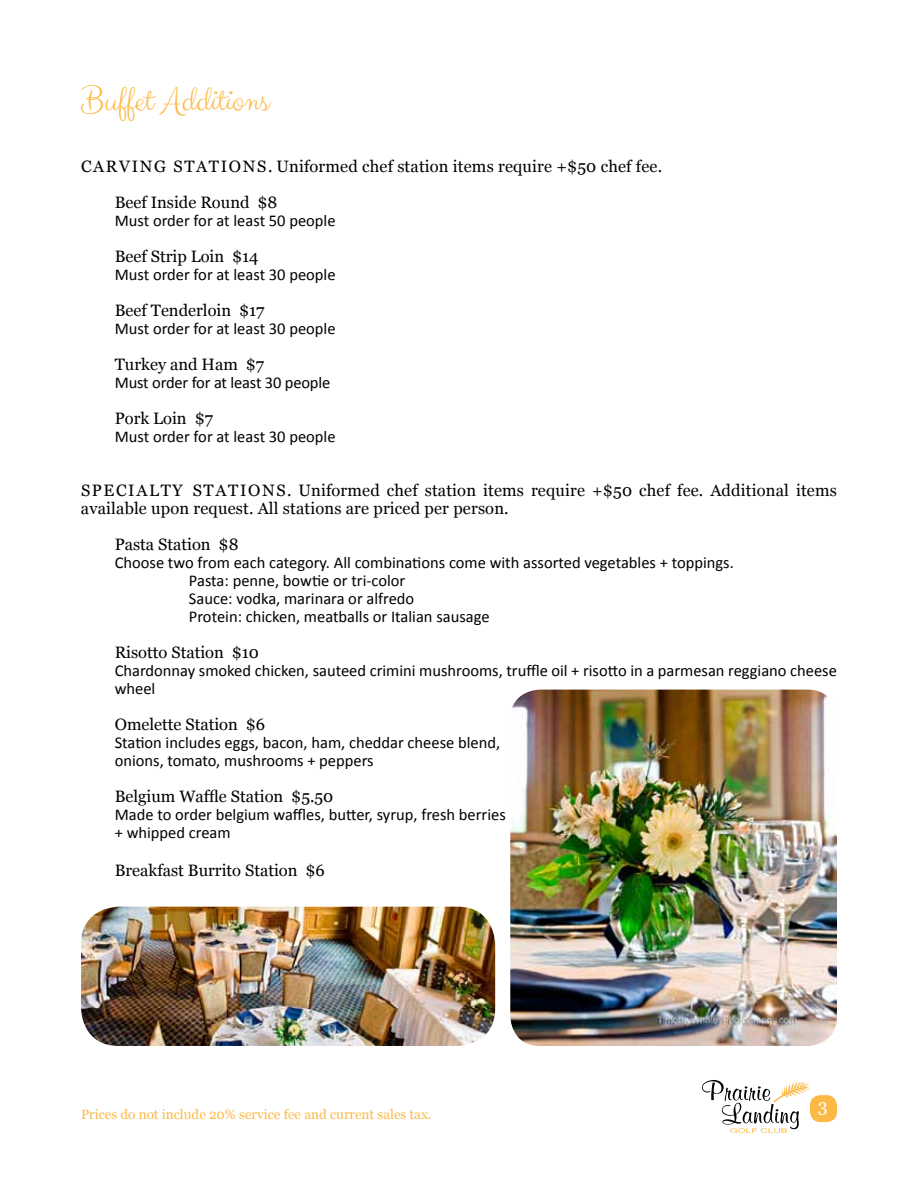
<style>
.page{position:relative;width:918px;height:1188px;background:#fff}
.page>*{position:absolute;margin:0;border:0;box-sizing:border-box;transform-origin:0 0}
.t1{font:36px "Clicker Script";color:#fdb945}
.t2{font:18px "Georgia";color:#fff}
.t3{font:16.5px/18px "Calibri";color:#000}
.t4{font:16.5px/36px "Georgia";letter-spacing:.01em;color:#000101}
.t5{font:13.5px "Georgia";color:#fdb945}
</style>
<div class="page">
<svg style="left:702px;top:1080px;width:108px;height:53px"></svg>
<div style="left:810px;top:1095px;width:27px;height:27px;background:#fdb945;border-radius:10px"></div>
<img style="left:510px;top:690px;width:327px;height:356px">
<img style="left:81px;top:907px;width:414px;height:139px">
<h1 class="t1" style="left:81px;top:77px;width:190px">Buffet Additions</h1>
<p class="t4" style="left:115px;top:149px;width:549px;text-indent:-34px">Carving s tatio ns . Uniformed chef station items require +$50 chef fee.<br>Beef Inside Round $8</p>
<p class="t3" style="left:115px;top:212px;width:222px">Must order for at least 50 people</p>
<p class="t4" style="left:115px;top:239px;width:145px">Beef Strip Loin $14</p>
<p class="t3" style="left:115px;top:266px;width:222px">Must order for at least 30 people</p>
<p class="t4" style="left:115px;top:293px;width:151px">Beef Tenderloin $17</p>
<p class="t3" style="left:115px;top:320px;width:222px">Must order for at least 30 people</p>
<p class="t4" style="left:115px;top:347px;width:151px">Turkey and Ham $7</p>
<p class="t3" style="left:115px;top:374px;width:217px">Must order for at least 30 people</p>
<p class="t4" style="left:115px;top:401px;width:100px">Pork Loin $7</p>
<p class="t3" style="left:115px;top:428px;width:222px">Must order for at least 30 people</p>
<p class="t4" style="left:81px;top:482px;width:757px;line-height:18px">Sp ec ial ty s tatio ns . Uniformed chef station items require +$50 chef fee. Additional items available upon request. All stations are priced per person.</p>
<p class="t4" style="left:115px;top:527px;width:125px">Pasta Station $8</p>
<p class="t3" style="left:189px;top:554px;width:546px;text-indent:-74px">Choose two from each category. All combinations come with assorted vegetables + toppings.<br>Pasta: penne, bowtie or tri-color<br>Sauce: vodka, marinara or alfredo<br>Protein: chicken, meatballs or Italian sausage</p>
<p class="t4" style="left:115px;top:635px;width:146px">Risotto Station $10</p>
<p class="t3" style="left:115px;top:662px;width:724px">Chardonnay smoked chicken, sauteed crimini mushrooms, truffle oil + risotto in a parmesan reggiano cheese wheel</p>
<p class="t4" style="left:115px;top:707px;width:152px">Omelette Station $6</p>
<p class="t3" style="left:115px;top:734px;width:387px">Station includes eggs, bacon, ham, cheddar cheese blend, onions, tomato, mushrooms + peppers</p>
<p class="t4" style="left:115px;top:779px;width:220px">Belgium Waffle Station $5.50</p>
<p class="t3" style="left:115px;top:806px;width:393px">Made to order belgium waffles, butter, syrup, fresh berries + whipped cream</p>
<p class="t4" style="left:115px;top:853px;width:212px">Breakfast Burrito Station $6</p>
<p class="t5" style="left:81px;top:1106px;width:352px">Prices do not include 20% service fee and current sales tax.</p>
<p class="t2" style="left:818px;top:1095px;width:11px">3</p>
</div>
